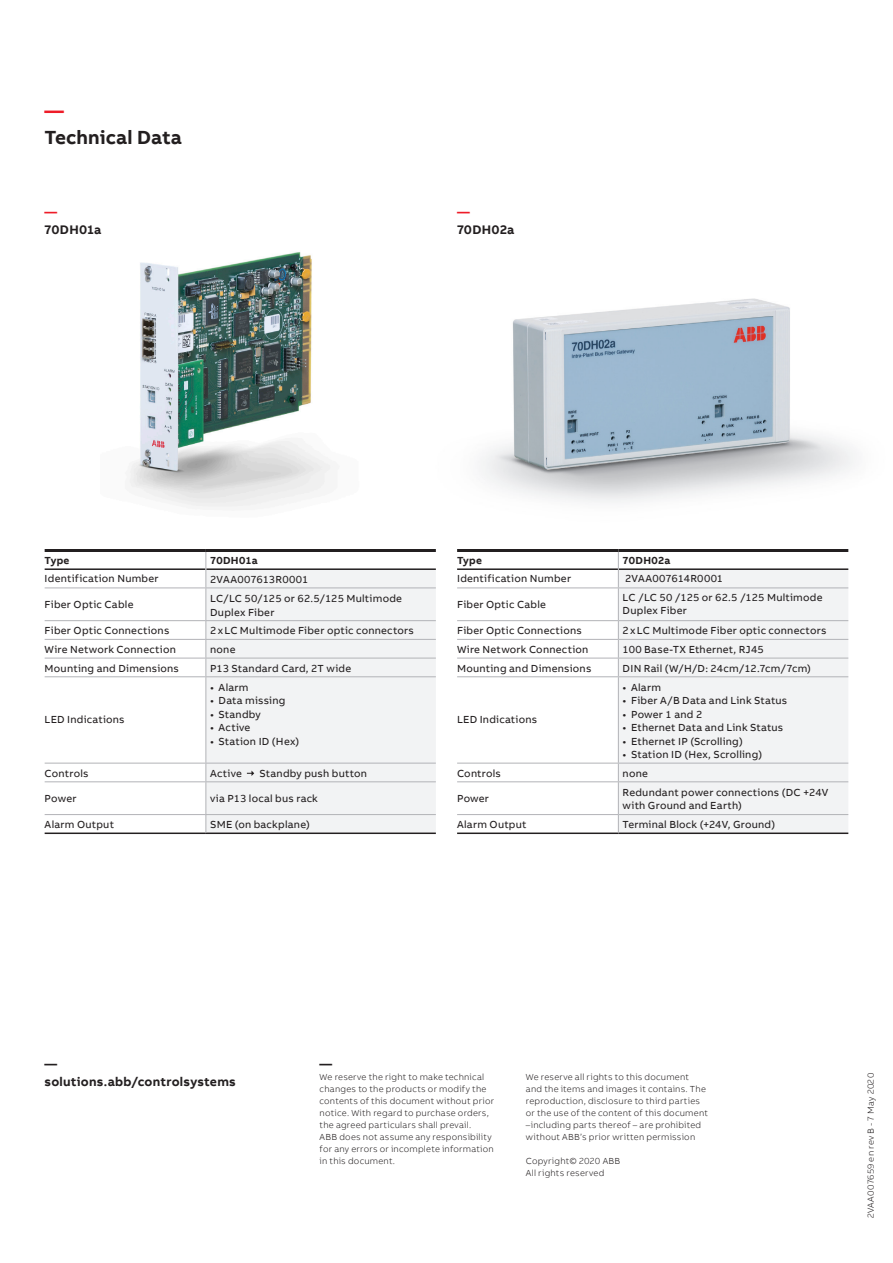
<style>
.page{position:relative;width:893px;height:1263px;background:#fff}
.page>*{position:absolute;margin:0;border:0;box-sizing:border-box;transform-origin:0 0}
.Headline_S_13pt_18pt{font:700 19.5px "AB Bvoice";letter-spacing:.005em;color:#231f20}
.Headline_S_13pt_18pt-2{font:700 19.5px "AB Bvoice";color:#ee1c28}
.Infographic_Descript{font:700 12.75px/18px "AB Bvoice";letter-spacing:.02em;color:#231f20}
.Infographic_Descript-2{font:700 12.75px "AB Bvoice";color:#ee1c28}
.Table_Content_Right{font:10.5px/13.5px "AB Bvoice";letter-spacing:.02em;color:#231f20}
.Table_Content_Left_7{font:10.5px "AB Bvoice";letter-spacing:.02em;color:#231f20}
.Table_Title_Right_7p{font:700 10.5px "AB Bvoice";letter-spacing:.02em;color:#231f20}
.Table_Title_Left_7pt{font:700 10.5px "AB Bvoice";letter-spacing:.025em;color:#231f20}
.t1{font:300 9px/12px "AB Bvoice";letter-spacing:.025em;color:#231f20}
</style>
<div class="page">
<img style="left:481px;top:298px;width:374px;height:284px">
<img style="left:44px;top:252px;width:289px;height:318px">
<div style="left:206px;top:570px;width:230px;height:262px;background:#f2f3f4"></div>
<hr style="left:45px;top:549px;width:161px;height:3px;background:#231f20">
<hr style="left:45px;top:568px;width:160px;height:2px;background:#231f20">
<hr style="left:206px;top:549px;width:230px;height:3px;background:#231f20">
<hr style="left:206px;top:568px;width:230px;height:2px;background:#231f20">
<hr style="left:45px;top:832px;width:161px;height:2px;background:#231f20">
<hr style="left:206px;top:832px;width:230px;height:2px;background:#231f20">
<hr style="left:45px;top:620px;width:161px;height:1px;background:#b2b3b7">
<hr style="left:206px;top:620px;width:230px;height:1px;background:#b2b3b7">
<hr style="left:45px;top:639px;width:161px;height:1px;background:#b2b3b7">
<hr style="left:206px;top:639px;width:230px;height:1px;background:#b2b3b7">
<hr style="left:45px;top:658px;width:161px;height:1px;background:#b2b3b7">
<hr style="left:206px;top:658px;width:230px;height:1px;background:#b2b3b7">
<hr style="left:45px;top:676px;width:161px;height:1px;background:#b2b3b7">
<hr style="left:206px;top:676px;width:230px;height:1px;background:#b2b3b7">
<hr style="left:45px;top:763px;width:161px;height:1px;background:#b2b3b7">
<hr style="left:206px;top:763px;width:230px;height:1px;background:#b2b3b7">
<hr style="left:45px;top:781px;width:161px;height:1px;background:#b2b3b7">
<hr style="left:206px;top:781px;width:230px;height:1px;background:#b2b3b7">
<hr style="left:45px;top:814px;width:161px;height:1px;background:#b2b3b7">
<hr style="left:206px;top:814px;width:230px;height:1px;background:#b2b3b7">
<svg style="left:205px;top:552px;width:1px;height:35px"></svg>
<hr style="left:205px;top:588px;width:1px;height:32px;background:#b2b3b7">
<svg style="left:205px;top:621px;width:1px;height:55px"></svg>
<hr style="left:205px;top:677px;width:1px;height:86px;background:#b2b3b7">
<svg style="left:205px;top:763px;width:1px;height:18px"></svg>
<hr style="left:205px;top:782px;width:1px;height:32px;background:#b2b3b7">
<svg style="left:205px;top:815px;width:1px;height:17px"></svg>
<hr style="left:45px;top:587px;width:161px;height:1px;background:#b2b3b7">
<hr style="left:206px;top:587px;width:230px;height:1px;background:#b2b3b7">
<svg style="left:247px;top:771px;width:7px;height:5px"></svg>
<div style="left:619px;top:570px;width:229px;height:262px;background:#f2f3f4"></div>
<hr style="left:457px;top:549px;width:161px;height:3px;background:#231f20">
<hr style="left:457px;top:568px;width:161px;height:2px;background:#231f20">
<hr style="left:618px;top:549px;width:230px;height:3px;background:#231f20">
<hr style="left:619px;top:568px;width:229px;height:2px;background:#231f20">
<hr style="left:457px;top:832px;width:161px;height:2px;background:#231f20">
<hr style="left:618px;top:832px;width:230px;height:2px;background:#231f20">
<hr style="left:457px;top:620px;width:161px;height:1px;background:#b2b3b7">
<hr style="left:618px;top:620px;width:230px;height:1px;background:#b2b3b7">
<hr style="left:457px;top:639px;width:161px;height:1px;background:#b2b3b7">
<hr style="left:618px;top:639px;width:230px;height:1px;background:#b2b3b7">
<hr style="left:457px;top:658px;width:161px;height:1px;background:#b2b3b7">
<hr style="left:618px;top:658px;width:230px;height:1px;background:#b2b3b7">
<hr style="left:457px;top:676px;width:161px;height:1px;background:#b2b3b7">
<hr style="left:618px;top:676px;width:230px;height:1px;background:#b2b3b7">
<hr style="left:457px;top:763px;width:161px;height:1px;background:#b2b3b7">
<hr style="left:618px;top:763px;width:230px;height:1px;background:#b2b3b7">
<hr style="left:457px;top:781px;width:161px;height:1px;background:#b2b3b7">
<hr style="left:618px;top:781px;width:230px;height:1px;background:#b2b3b7">
<hr style="left:457px;top:814px;width:161px;height:1px;background:#b2b3b7">
<hr style="left:618px;top:814px;width:230px;height:1px;background:#b2b3b7">
<svg style="left:618px;top:552px;width:1px;height:35px"></svg>
<hr style="left:618px;top:588px;width:1px;height:32px;background:#b2b3b7">
<svg style="left:618px;top:621px;width:1px;height:55px"></svg>
<hr style="left:618px;top:677px;width:1px;height:86px;background:#b2b3b7">
<svg style="left:618px;top:763px;width:1px;height:18px"></svg>
<hr style="left:618px;top:782px;width:1px;height:32px;background:#b2b3b7">
<svg style="left:618px;top:815px;width:1px;height:17px"></svg>
<hr style="left:457px;top:587px;width:161px;height:1px;background:#b2b3b7">
<hr style="left:618px;top:587px;width:230px;height:1px;background:#b2b3b7">
<p class="Headline_S_13pt_18pt-2" style="left:45px;top:98px;width:21px">—</p>
<p class="Headline_S_13pt_18pt" style="left:45px;top:125px;width:139px">Technical Data</p>
<p class="Infographic_Descript-2" style="left:45px;top:203px;width:14px">—</p>
<p class="Infographic_Descript" style="left:45px;top:220px;width:58px">70DH01a</p>
<p class="Infographic_Descript-2" style="left:457px;top:203px;width:14px">—</p>
<p class="Infographic_Descript" style="left:457px;top:220px;width:59px">70DH02a</p>
<p class="Table_Title_Left_7pt" style="left:45px;top:554px;width:26px">Type</p>
<p class="Table_Title_Right_7p" style="left:210px;top:554px;width:49px">70DH01a</p>
<p class="Table_Content_Left_7" style="left:45px;top:572px;width:116px">Identification Number</p>
<p class="Table_Content_Right" style="left:210px;top:573px;width:100px">2VAA007613R0001</p>
<p class="Table_Content_Left_7" style="left:45px;top:598px;width:90px">Fiber Optic Cable</p>
<p class="Table_Content_Right" style="left:210px;top:592px;width:193px">LC/LC 50/125 or 62.5/125 Multimode<br>Duplex Fiber</p>
<p class="Table_Content_Left_7" style="left:45px;top:624px;width:126px">Fiber Optic Connections</p>
<p class="Table_Content_Right" style="left:210px;top:624px;width:205px">2xLC Multimode Fiber optic connectors</p>
<p class="Table_Content_Left_7" style="left:45px;top:643px;width:133px">Wire Network Connection</p>
<p class="Table_Content_Right" style="left:210px;top:643px;width:27px">none</p>
<p class="Table_Content_Left_7" style="left:45px;top:662px;width:136px">Mounting and Dimensions</p>
<p class="Table_Content_Right" style="left:210px;top:661px;width:143px">P13 Standard Card, 2T wide</p>
<p class="Table_Content_Left_7" style="left:45px;top:713px;width:82px">LED Indications</p>
<p class="Table_Content_Right" style="left:210px;top:680px;width:40px">• Alarm</p>
<p class="Table_Content_Right" style="left:210px;top:694px;width:77px">• Data missing</p>
<p class="Table_Content_Right" style="left:210px;top:707px;width:52px">• Standby</p>
<p class="Table_Content_Right" style="left:210px;top:721px;width:42px">• Active</p>
<p class="Table_Content_Right" style="left:210px;top:734px;width:91px">• Station ID (Hex)</p>
<p class="Table_Content_Left_7" style="left:45px;top:767px;width:45px">Controls</p>
<p class="Table_Content_Right" style="left:210px;top:766px;width:33px">Active</p>
<p class="Table_Content_Right" style="left:260px;top:766px;width:109px">Standby push button</p>
<p class="Table_Content_Left_7" style="left:45px;top:792px;width:33px">Power</p>
<p class="Table_Content_Right" style="left:210px;top:791px;width:109px">via P13 local bus rack</p>
<p class="Table_Content_Left_7" style="left:45px;top:818px;width:71px">Alarm Output</p>
<p class="Table_Content_Right" style="left:210px;top:818px;width:101px">SME (on backplane)</p>
<p class="Table_Title_Left_7pt" style="left:457px;top:554px;width:26px">Type</p>
<p class="Table_Title_Right_7p" style="left:623px;top:554px;width:49px">70DH02a</p>
<p class="Table_Content_Left_7" style="left:457px;top:572px;width:116px">Identification Number</p>
<p class="Table_Content_Right" style="left:625px;top:572px;width:100px">2VAA007614R0001</p>
<p class="Table_Content_Left_7" style="left:457px;top:598px;width:90px">Fiber Optic Cable</p>
<p class="Table_Content_Right" style="left:623px;top:591px;width:201px">LC /LC 50 /125 or 62.5 /125 Multimode<br>Duplex Fiber</p>
<p class="Table_Content_Left_7" style="left:457px;top:624px;width:126px">Fiber Optic Connections</p>
<p class="Table_Content_Right" style="left:623px;top:624px;width:205px">2xLC Multimode Fiber optic connectors</p>
<p class="Table_Content_Left_7" style="left:457px;top:643px;width:133px">Wire Network Connection</p>
<p class="Table_Content_Right" style="left:623px;top:643px;width:143px">100 Base-TX Ethernet, RJ45</p>
<p class="Table_Content_Left_7" style="left:457px;top:662px;width:136px">Mounting and Dimensions</p>
<p class="Table_Content_Right" style="left:623px;top:661px;width:190px">DIN Rail (W/H/D: 24cm/12.7cm/7cm)</p>
<p class="Table_Content_Left_7" style="left:457px;top:713px;width:82px">LED Indications</p>
<p class="Table_Content_Right" style="left:623px;top:680px;width:40px">• Alarm</p>
<p class="Table_Content_Right" style="left:623px;top:694px;width:166px">• Fiber A/B Data and Link Status</p>
<p class="Table_Content_Right" style="left:623px;top:707px;width:81px">• Power 1 and 2</p>
<p class="Table_Content_Right" style="left:623px;top:721px;width:162px">• Ethernet Data and Link Status</p>
<p class="Table_Content_Right" style="left:623px;top:734px;width:122px">• Ethernet IP (Scrolling)</p>
<p class="Table_Content_Right" style="left:623px;top:748px;width:141px">• Station ID (Hex, Scrolling)</p>
<p class="Table_Content_Left_7" style="left:457px;top:767px;width:45px">Controls</p>
<p class="Table_Content_Right" style="left:623px;top:766px;width:27px">none</p>
<p class="Table_Content_Left_7" style="left:457px;top:792px;width:33px">Power</p>
<p class="Table_Content_Right" style="left:623px;top:786px;width:207px">Redundant power connections (DC +24V with Ground and Earth)</p>
<p class="Table_Content_Left_7" style="left:457px;top:818px;width:71px">Alarm Output</p>
<p class="Table_Content_Right" style="left:623px;top:818px;width:154px">Terminal Block (+24V, Ground)</p>
<p class="Infographic_Descript" style="left:45px;top:1055px;width:193px">— solutions.abb/controlsystems</p>
<p class="Infographic_Descript" style="left:320px;top:1055px;width:14px">—</p>
<p class="t1" style="left:320px;top:1071px;width:176px">We reserve the right to make technical changes to the products or modify the contents of this document without prior notice. With regard to purchase orders, the agreed particulars shall prevail.<br>ABB does not assume any responsibility for any errors or incomplete information in this document.</p>
<p class="t1" style="left:526px;top:1071px;width:184px">We reserve all rights to this document<br>and the items and images it contains. The reproduction, disclosure to third parties or the use of the content of this document –including parts thereof – are prohibited without ABB’s prior written permission</p>
<p class="t1" style="left:526px;top:1155px;width:96px">Copyright© 2020 ABB<br>All rights reserved</p>
<p class="t1" style="left:865px;top:1218px;width:147px;rotate:-90deg">2VAA007659 en rev B - 7 May 2020</p>
</div>
